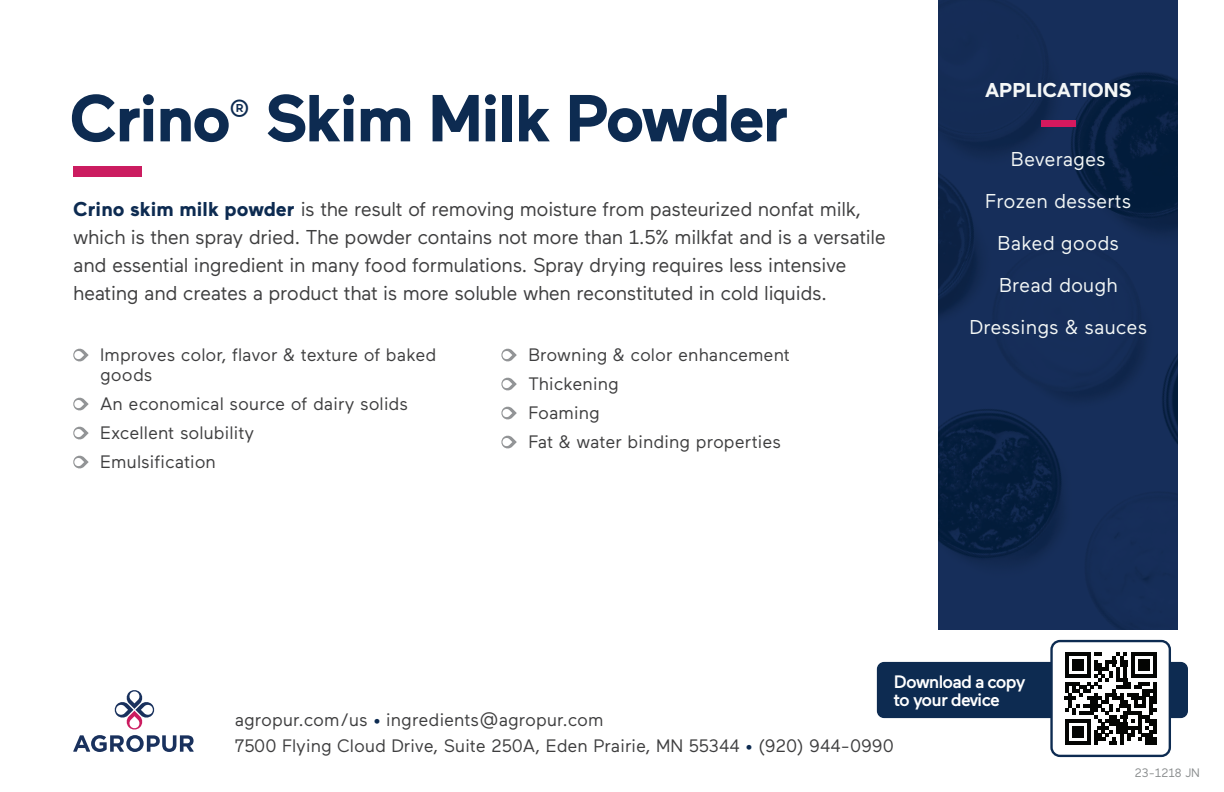
<style>
.page{position:relative;width:1224px;height:792px;background:#fff}
.page>*{position:absolute;margin:0;border:0;box-sizing:border-box;transform-origin:0 0}
.t1{font:700 66.2px "Maax";letter-spacing:-.03em;color:#0d2b51}
.t2{font:20px/28px "Maax";letter-spacing:-.02em;color:#3e3e3f}
.t3{font:20px/42px "Maax";color:#f3f7f6;text-align:center}
.t4{font:700 20px "Maax";color:#f4f7f7}
.t5{font:18px/29px "Maax";color:#3e3e3f}
.t6{font:500 18px/18px "Maax";letter-spacing:-.04em;color:#fff}
.t7{font:12.2px "Maax";color:#898c8d}
.s1{font-weight:700;color:#0d2b51}
.s2{color:#0d2b51}
</style>
<div class="page">
<img style="left:939px;top:0;width:239px;height:630px">
<svg style="left:73px;top:348px;width:16px;height:14px"></svg>
<svg style="left:73px;top:397px;width:16px;height:14px"></svg>
<svg style="left:73px;top:426px;width:16px;height:14px"></svg>
<svg style="left:73px;top:455px;width:16px;height:14px"></svg>
<svg style="left:501px;top:348px;width:16px;height:14px"></svg>
<svg style="left:501px;top:377px;width:16px;height:14px"></svg>
<svg style="left:501px;top:406px;width:16px;height:14px"></svg>
<svg style="left:501px;top:435px;width:16px;height:14px"></svg>
<svg style="left:73px;top:690px;width:121px;height:62px"></svg>
<div style="left:877px;top:662px;width:311px;height:56px;background:#0d2b51;border-radius:7px"></div>
<svg style="left:1053px;top:641px;width:115px;height:113px"></svg>
<hr style="left:1065px;top:741px;width:25px;height:3px;background:#040503">
<div style="left:1072px;top:726px;width:11px;height:11px;background:#040503"></div>
<div style="left:1050px;top:640px;width:121px;height:117px;border:2px solid #0d2b51;border-radius:9px"></div>
<div style="left:73px;top:166px;width:69px;height:10px;background:#cb1c60"></div>
<div style="left:1041px;top:120px;width:35px;height:7px;background:#d5195e"></div>
<h1 class="t1" style="left:69px;top:83px;width:721px">Crino<sup>®</sup> Skim Milk Powder</h1>
<p class="t2" style="left:73px;top:196px;width:814px"><span class="s1">Crino skim milk powder</span> is the result of removing moisture from pasteurized nonfat milk, which is then spray dried. The powder contains not more than 1.5% milkfat and is a versatile and essential ingredient in many food formulations. Spray drying requires less intensive heating and creates a product that is more soluble when reconstituted in cold liquids.</p>
<p class="t5" style="left:100px;top:345px;width:338px;line-height:20px">Improves color, flavor &amp; texture of baked goods</p>
<p class="t5" style="left:100px;top:390px;width:309px">An economical source of dairy solids<br>Excellent solubility<br>Emulsification</p>
<p class="t5" style="left:528px;top:341px;width:263px">Browning &amp; color enhancement<br>Thickening<br>Foaming<br>Fat &amp; water binding properties</p>
<p class="t4" style="left:985px;top:80px;width:148px">APPLICATIONS</p>
<p class="t3" style="left:969px;top:139px;width:179px">Beverages<br>Frozen desserts<br>Baked goods<br>Bread dough<br>Dressings &amp; sauces</p>
<p class="t6" style="left:894px;top:673px;width:133px">Download a copy to your device</p>
<p class="t5" style="left:235px;top:707px;width:661px;line-height:26px">agropur.com/us <span class="s2">•</span> ingredients@agropur.com<br>7500 Flying Cloud Drive, Suite 250A, Eden Prairie, MN 55344 <span class="s2">•</span> (920) 944-0990</p>
<p class="t7" style="left:1135px;top:766px;width:67px">23-1218 JN</p>
</div>
